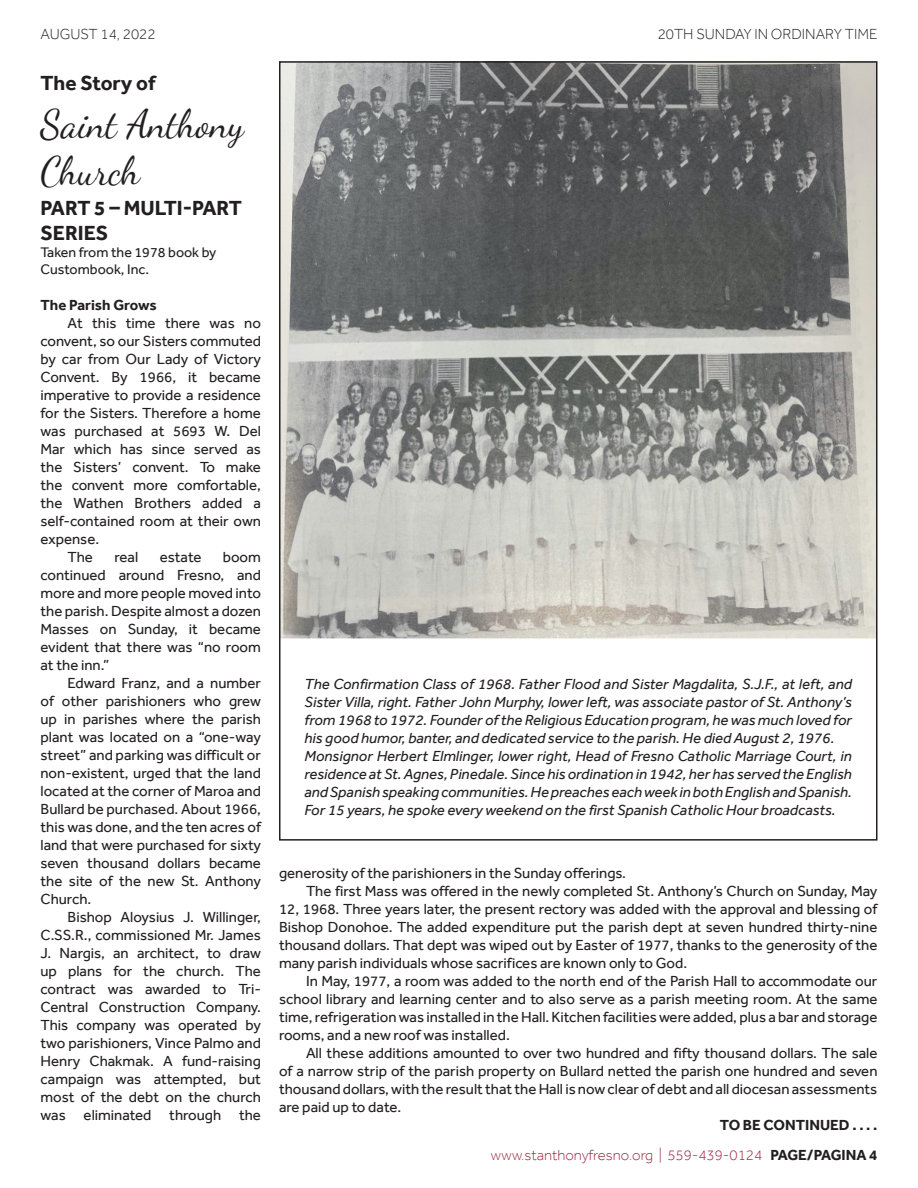
<style>
.page{position:relative;width:918px;height:1188px;background:#fff}
.page>*{position:absolute;margin:0;border:0;box-sizing:border-box;transform-origin:0 0}
.t1{font:39px/46.8px "Dancing Script";color:#231f20}
.t2{font:700 21px/25.2px "Effra";color:#231f20}
.Body_Text{font:15px/18px "Effra";color:#231f20;text-align:justify}
.t3{font:italic 15px/18px "Effra";color:#231f20;text-align:justify}
.t4{font:300 15px "Effra";color:#98273e}
.t5{font:300 15px "Effra";color:#231f20}
.t6{font:700 15px "Effra";color:#231f20}
.t7{font:14.25px/17.1px "Effra";color:#231f20}
.s1{font-weight:700;color:#231f20}
</style>
<div class="page">
<img style="left:282px;top:64px;width:593px;height:575px">
<p class="t5" style="left:40px;top:25px;width:117px">AUGUST 14, 2022</p>
<p class="t5" style="left:658px;top:25px;width:221px">20TH SUNDAY IN ORDINARY TIME</p>
<p class="t2" style="left:40px;top:70px;width:117px">The Story of</p>
<p class="t1" style="left:40px;top:98px;width:205px">Saint Anthony<br>Church</p>
<p class="t2" style="left:40px;top:195px;width:203px">PART 5 – MULTI-PART<br>SERIES</p>
<p class="t7" style="left:40px;top:244px;width:177px">Taken from the 1978 book by<br>Custombook, Inc.</p>
<p class="t6" style="left:40px;top:296px;width:118px">The Parish Grows</p>
<p class="Body_Text" style="left:40px;top:314px;width:222px;text-indent:27px">At this time there was no convent, so our Sisters commuted by car from Our Lady of Victory Convent. By 1966, it became imperative to provide a residence for the Sisters. Therefore a home was purchased at 5693 W. Del Mar which has since served as the Sisters’ convent. To make the convent more comfortable, the Wathen Brothers added a self-contained room at their own expense.</p>
<p class="Body_Text" style="left:68px;top:548px;width:27px">The</p>
<p class="Body_Text" style="left:114px;top:548px;width:25px">real</p>
<p class="Body_Text" style="left:160px;top:548px;width:43px">estate</p>
<p class="Body_Text" style="left:40px;top:548px;width:222px;text-indent:182px">boom continued around Fresno, and more and more people moved into the parish. Despite almost a dozen Masses on Sunday, it became evident that there was “no room at the inn.”</p>
<p class="Body_Text" style="left:40px;top:674px;width:222px;text-indent:27px">Edward Franz, and a number of other parishioners who grew up in parishes where the parish plant was located on a “one-way street” and parking was difficult or non-existent, urged that the land located at the corner of Maroa and Bullard be purchased. About 1966, this was done, and the ten acres of land that were purchased for sixty seven thousand dollars became the site of the new St. Anthony Church.</p>
<p class="Body_Text" style="left:40px;top:908px;width:222px;text-indent:27px">Bishop Aloysius J. Willinger, C.SS.R., commissioned Mr. James J. Nargis, an architect, to draw up plans for the church. The contract was awarded to Tri-Central Construction Company.<br>This company was operated by two parishioners, Vince Palmo and Henry Chakmak. A fund-raising campaign was attempted, but most of the debt on the church was eliminated through the</p>
<p class="t3" style="left:304px;top:675px;width:549px">The Confirmation Class of 1968. Father Flood and Sister Magdalita, S.J.F., at left, and Sister Villa, right. Father John Murphy, lower left, was associate pastor of St. Anthony’s from 1968 to 1972. Founder of the Religious Education program, he was much loved for his good humor, banter, and dedicated service to the parish. He died August 2, 1976.</p>
<p class="t3" style="left:304px;top:747px;width:549px">Monsignor Herbert Elmlinger, lower right, Head of Fresno Catholic Marriage Court, in residence at St. Agnes, Pinedale. Since his ordination in 1942, her has served the English and Spanish speaking communities. He preaches each week in both English and Spanish.<br>For 15 years, he spoke every weekend on the first Spanish Catholic Hour broadcasts.</p>
<p class="Body_Text" style="left:279px;top:863px;width:349px">generosity of the parishioners in the Sunday offerings.</p>
<p class="Body_Text" style="left:279px;top:881px;width:600px;text-indent:27px">The first Mass was offered in the newly completed St. Anthony’s Church on Sunday, May 12, 1968. Three years later, the present rectory was added with the approval and blessing of Bishop Donohoe. The added expenditure put the parish dept at seven hundred thirty-nine thousand dollars. That dept was wiped out by Easter of 1977, thanks to the generosity of the many parish individuals whose sacrifices are known only to God.</p>
<p class="Body_Text" style="left:279px;top:971px;width:600px;text-indent:27px">In May, 1977, a room was added to the north end of the Parish Hall to accommodate our school library and learning center and to also serve as a parish meeting room. At the same time, refrigeration was installed in the Hall. Kitchen facilities were added, plus a bar and storage rooms, and a new roof was installed.</p>
<p class="Body_Text" style="left:279px;top:1043px;width:600px;text-indent:27px">All these additions amounted to over two hundred and fifty thousand dollars. The sale of a narrow strip of the parish property on Bullard netted the parish one hundred and seven thousand dollars, with the result that the Hall is now clear of debt and all diocesan assessments are paid up to date.</p>
<p class="t6" style="left:720px;top:1116px;width:159px">TO BE CONTINUED . . . .</p>
<p class="t4" style="left:491px;top:1146px;width:388px">www.stanthonyfresno.org | 559-439-0124 <span class="s1">PAGE/PAGINA 4</span></p>
</div>
